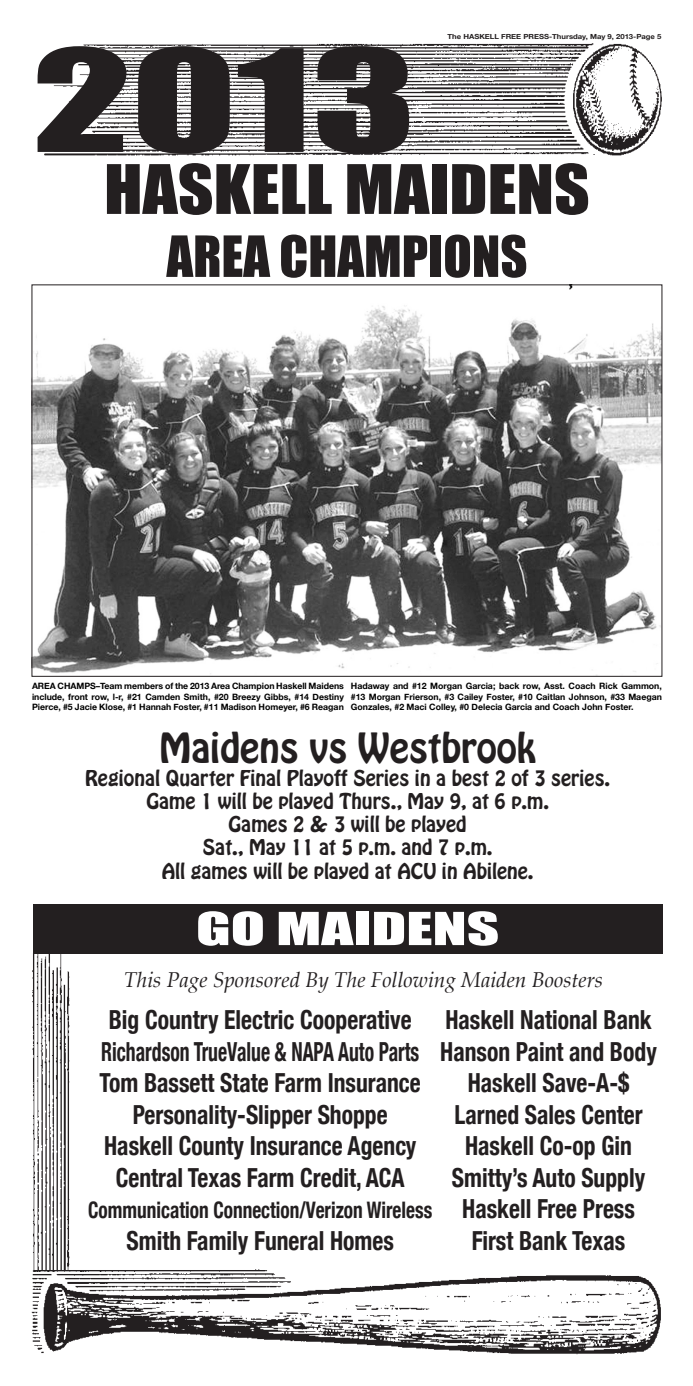
<style>
.page{position:relative;width:693px;height:1386px;background:#fff}
.page>*{position:absolute;margin:0;border:0;box-sizing:border-box;transform-origin:0 0}
.t1{font:131.25px "Impact";color:#231f20;scale:1.5 1}
.t2{font:63px "Impact";color:#231f20;scale:1.1 1}
.t3{font:52.5px "Impact";color:#231f20}
.t4{font:42px "Impact";color:#fff;scale:1.5 1}
.t5{font:36.75px "Hobo Std";color:#231f20}
.t6{font:700 condensed 26.25px/31.5px "Helvetica Neue";color:#231f20;text-align:center;scale:.9 1}
.t7{font:700 condensed 22.75px "Helvetica Neue";color:#231f20;scale:.85 1}
.t8{font:italic 21px "Palatino";color:#231f20}
.t9{font:19.25px/23.1px "Hobo Std";color:#231f20;text-align:center}
.t10{font:700 8.75px/10.5px "Helvetica Neue";color:#000;text-align:justify}
.t11{font:700 7px "Helvetica Neue";color:#231f20;scale:1.1 1}
</style>
<div class="page">
<img style="left:44px;top:43px;width:618px;height:113px">
<img style="left:31px;top:1269px;width:630px;height:86px">
<img style="left:32px;top:953px;width:37px;height:316px">
<div style="left:33px;top:904px;width:629px;height:49px;background:#231f20"></div>
<img style="left:34px;top:286px;width:626px;height:388px">
<p class="t1" style="left:32px;top:-1px;width:257px">2013</p>
<p class="t11" style="left:448px;top:31px;width:196px">The HASKELL FREE PRESS‑Thursday, May 9, 2013‑Page 5</p>
<p class="t2" style="left:104px;top:140px;width:443px">HASKELL MAIDENS</p>
<p class="t3" style="left:166px;top:216px;width:362px">AREA CHAMPIONS</p>
<p class="t10" style="left:32px;top:681px;width:313px">AREA CHAMPS–Team members of the 2013 Area Champion Haskell Maidens include, front row, l-r, #21 Camden Smith, #20 Breezy Gibbs, #14 Destiny Pierce, #5 Jacie Klose, #1 Hannah Foster, #11 Madison Homeyer, #6 Reagan</p>
<p class="t10" style="left:351px;top:681px;width:313px">Hadaway and #12 Morgan Garcia; back row, Asst. Coach Rick Gammon, #13 Morgan Frierson, #3 Cailey Foster, #10 Caitlan Johnson, #33 Maegan Gonzales, #2 Maci Colley, #0 Delecia Garcia and Coach John Foster.</p>
<p class="t5" style="left:160px;top:723px;width:378px">Maidens vs Westbrook</p>
<p class="t9" style="left:85px;top:767px;width:527px">Regional Quarter Final Playoff Series in a best 2 of 3 series.<br>Game 1 will be played Thurs., May 9, at 6 p.m.<br>Games 2 &amp; 3 will be played<br>Sat., May 11 at 5 p.m. and 7 p.m.<br>All games will be played at ACU in Abilene.</p>
<p class="t4" style="left:196px;top:896px;width:204px">GO MAIDENS</p>
<p class="t8" style="left:124px;top:967px;width:480px">This Page Sponsored By The Following Maiden Boosters</p>
<p class="t6" style="left:100px;top:1002px;width:358px">Big Country Electric Cooperative Richardson TrueValue &amp; NAPA Auto Parts Tom Bassett State Farm Insurance Personality-Slipper Shoppe Haskell County Insurance Agency Central Texas Farm Credit, ACA</p>
<p class="t7" style="left:88px;top:1191px;width:406px">Communication Connection/Verizon Wireless</p>
<p class="t6" style="left:127px;top:1223px;width:299px">Smith Family Funeral Homes</p>
<p class="t6" style="left:440px;top:1002px;width:242px">Haskell National Bank<br>Hanson Paint and Body<br>Haskell Save-A-$<br>Larned Sales Center<br>Haskell Co-op Gin<br>Smitty’s Auto Supply<br>Haskell Free Press<br>First Bank Texas</p>
</div>
